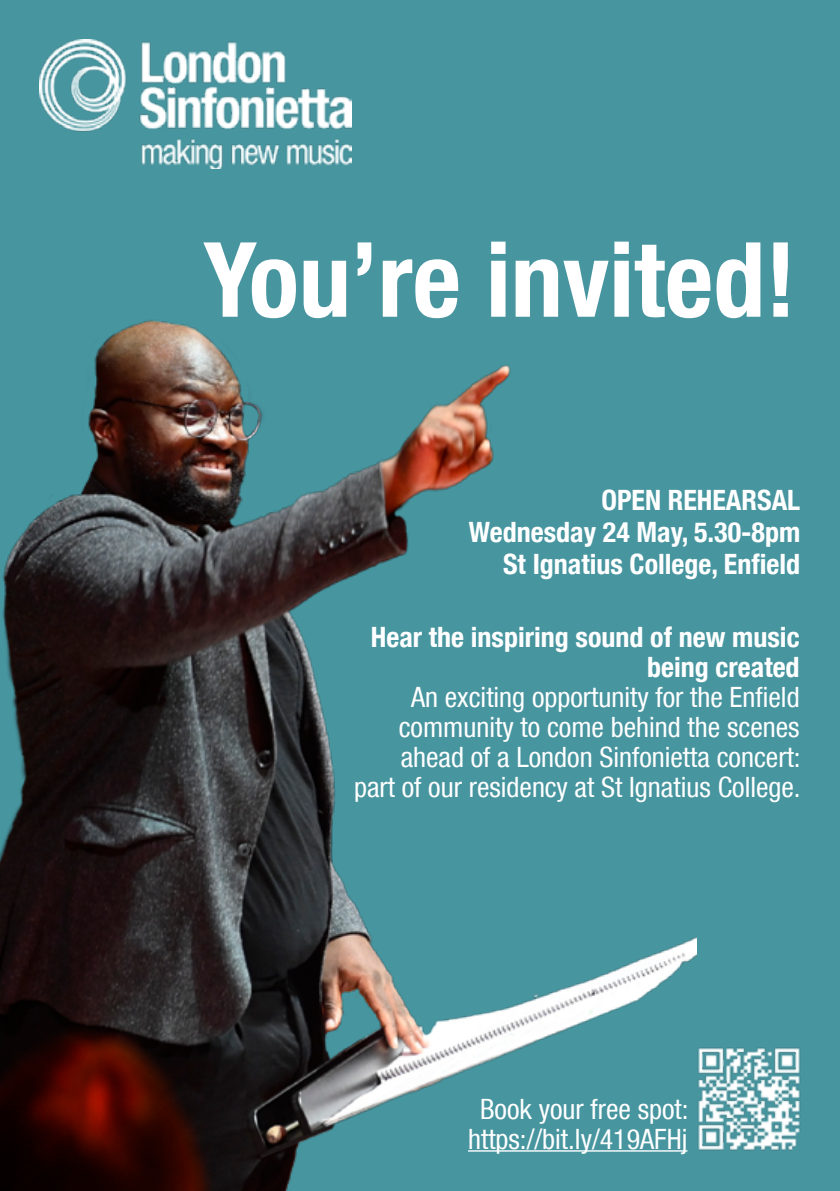
<style>
.page{position:relative;width:840px;height:1191px;background:#fff}
.page>*{position:absolute;margin:0;border:0;box-sizing:border-box;transform-origin:0 0}
.t1{font:700 condensed 104px "Helvetica Neue LT Com";color:#fff}
.t2{font:condensed 28px/30px "Helvetica Neue LT Com";color:#fff;text-align:center}
.t3{font:700 condensed 28px/32px "Helvetica Neue LT Com";color:#fff;text-align:right}
</style>
<div class="page">
<div style="left:0;top:0;width:839px;height:1191px;background:#47959f"></div>
<img style="left:0;top:257px;width:696px;height:934px">
<img style="left:40px;top:40px;width:311px;height:128px">
<img style="left:692px;top:1045px;width:113px;height:110px">
<hr style="left:468px;top:1150px;width:219px;height:1px;background:#fff">
<h1 class="t1" style="left:203px;top:217px;width:594px">You’re invited!</h1>
<p class="t3" style="left:468px;top:484px;width:332px">OPEN REHEARSAL<br>Wednesday 24 May, 5.30-8pm<br>St Ignatius College, Enfield</p>
<p class="t3" style="left:370px;top:622px;width:430px;line-height:30px">Hear the inspiring sound of new music being created</p>
<p class="t2" style="left:354px;top:682px;width:448px;text-align:right">An exciting opportunity for the Enfield community to come behind the scenes ahead of a London Sinfonietta concert: part of our residency at St Ignatius College.</p>
<p class="t2" style="left:468px;top:1093px;width:222px">Book your free spot: https://bit.ly/419AFHj</p>
</div>
